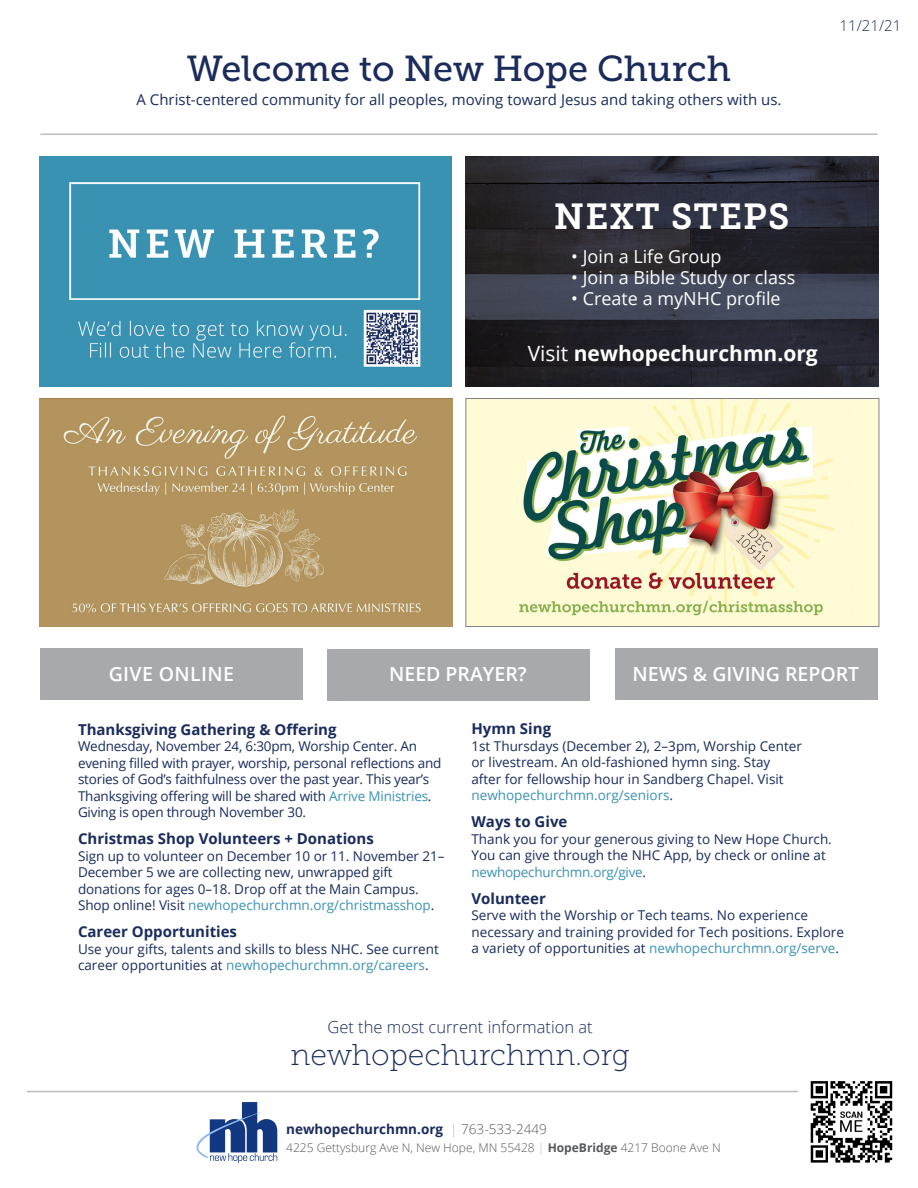
<style>
.page{position:relative;width:918px;height:1188px;background:#fff}
.page>*{position:absolute;margin:0;border:0;box-sizing:border-box;transform-origin:0 0}
.t1{font:36px "Museo Slab 500";color:#1a2b5c}
.t2{font:36px "Museo Slab 700";letter-spacing:.03em;color:#fff}
.t3{font:30px "Museo Slab 100";color:#1a2b5c}
.Body_Basic{font:700 21px "Open Sans";color:#fff}
.t4{font:600 19.5px "Open Sans";color:#fff}
.t5{font:600 19.5px "Open Sans";letter-spacing:.02em;color:#fff}
.Body_Basic-2{font:18px "Open Sans";color:#fff}
.t6{font:300 16.5px "Open Sans";color:#1a2b5c}
.Sub_Heads{font:700 15px "Open Sans";color:#1a2b5c}
.Body_Basic-3{font:15px "Open Sans";color:#1a2b5c}
.t7{font:300 15px "Open Sans";color:#1a2b5c}
.Body_Basic-4{font:13.5px/16.5px "Open Sans";color:#1a2b5c}
.Sub_Heads-2{font:13.5px/16.5px "Open Sans";letter-spacing:-.015em;color:#1a2b5c}
.Euro_Body{font:700 13.5px "Open Sans";color:#1a2b5c}
.Euro_Body-2{font:300 12px "Open Sans";color:#57585a}
.s1{font-weight:400}
.s2{color:#3b92b3}
.s3{font-weight:300;color:#bcbdc0}
.s4{font-weight:300;color:#57585a}
.s5{color:#bcbdc0}
.s6{font-weight:700}
</style>
<div class="page">
<img style="left:810px;top:1081px;width:83px;height:82px">
<svg style="left:196px;top:1102px;width:81px;height:61px"></svg>
<img style="left:39px;top:157px;width:413px;height:229px">
<hr style="left:40px;top:134px;width:837px;height:1px;background:#bcbdc0">
<hr style="left:27px;top:1091px;width:771px;height:1px;background:#bcbdc0">
<img style="left:465px;top:157px;width:414px;height:229px">
<div style="left:40px;top:648px;width:263px;height:52px;background:#a8a9ad"></div>
<div style="left:327px;top:649px;width:263px;height:51px;background:#a8a9ad"></div>
<div style="left:615px;top:648px;width:263px;height:52px;background:#a8a9ad"></div>
<img style="left:467px;top:400px;width:410px;height:225px">
<div style="left:465px;top:398px;width:414px;height:229px;border:1px solid #808285"></div>
<img style="left:40px;top:399px;width:412px;height:228px">
<p class="t1" style="left:187px;top:49px;width:546px">Welcome to New Hope Church</p>
<p class="Body_Basic-3" style="left:137px;top:89px;width:646px">A Christ-centered community for all peoples, moving toward Jesus and taking others with us.</p>
<p class="t7" style="left:840px;top:15px;width:63px">11/21/21</p>
<p class="t2" style="left:554px;top:196px;width:237px">NEXT STEPS</p>
<p class="Body_Basic-2" style="left:571px;top:244px;width:152px">• Join a Life Group</p>
<p class="Body_Basic-2" style="left:571px;top:265px;width:225px">• Join a Bible Study or class</p>
<p class="Body_Basic-2" style="left:571px;top:286px;width:211px">• Create a myNHC profile</p>
<p class="Body_Basic" style="left:528px;top:338px;width:292px"><span class="s1">Visit</span> newhopechurchmn.org</p>
<p class="t5" style="left:109px;top:661px;width:127px">GIVE ONLINE</p>
<p class="t4" style="left:389px;top:661px;width:139px">NEED PRAYER?</p>
<p class="t4" style="left:633px;top:661px;width:228px">NEWS &amp; GIVING REPORT</p>
<p class="Sub_Heads" style="left:78px;top:719px;width:260px">Thanksgiving Gathering &amp; Offering</p>
<p class="Sub_Heads-2" style="left:78px;top:738px;width:365px">Wednesday, November 24, 6:30pm, Worship Center. An evening filled with prayer, worship, personal reflections and stories of God’s faithfulness over the past year. This year’s Thanksgiving offering will be shared with <span class="s2">Arrive Ministries</span>.<br>Giving is open through November 30.</p>
<p class="Sub_Heads" style="left:78px;top:828px;width:297px">Christmas Shop Volunteers + Donations</p>
<p class="Body_Basic-4" style="left:78px;top:847px;width:368px">Sign up to volunteer on December 10 or 11. November 21– December 5 we are collecting new, unwrapped gift donations for ages 0–18. Drop off at the Main Campus.<br>Shop online! Visit <span class="s2">newhopechurchmn.org/christmasshop</span>.</p>
<p class="Sub_Heads" style="left:78px;top:921px;width:161px">Career Opportunities</p>
<p class="Body_Basic-4" style="left:78px;top:940px;width:362px">Use your gifts, talents and skills to bless NHC. See current career opportunities at <span class="s2">newhopechurchmn.org/careers</span>.</p>
<p class="Sub_Heads" style="left:471px;top:718px;width:81px">Hymn Sing</p>
<p class="Body_Basic-4" style="left:471px;top:737px;width:332px">1st Thursdays (December 2), 2–3pm, Worship Center or livestream. An old-fashioned hymn sing. Stay after for fellowship hour in Sandberg Chapel. Visit <span class="s2">newhopechurchmn.org/seniors</span>.</p>
<p class="Sub_Heads" style="left:471px;top:811px;width:97px">Ways to Give</p>
<p class="Body_Basic-4" style="left:471px;top:830px;width:362px">Thank you for your generous giving to New Hope Church.<br>You can give through the NHC App, by check or online at <span class="s2">newhopechurchmn.org/give</span>.</p>
<p class="Sub_Heads" style="left:471px;top:888px;width:76px">Volunteer</p>
<p class="Body_Basic-4" style="left:471px;top:907px;width:374px">Serve with the Worship or Tech teams. No experience necessary and training provided for Tech positions. Explore a variety of opportunities at <span class="s2">newhopechurchmn.org/serve</span>.</p>
<p class="t6" style="left:327px;top:1016px;width:267px">Get the most current information at</p>
<p class="t3" style="left:291px;top:1038px;width:341px">newhopechurchmn.org</p>
<p class="Euro_Body" style="left:286px;top:1120px;width:262px">newhopechurchmn.org <span class="s3">|</span> <span class="s4">763-533-2449</span></p>
<p class="Euro_Body-2" style="left:286px;top:1139px;width:436px">4225 Gettysburg Ave N, New Hope, MN 55428 <span class="s5">|</span> <span class="s6">HopeBridge</span> 4217 Boone Ave N</p>
</div>
